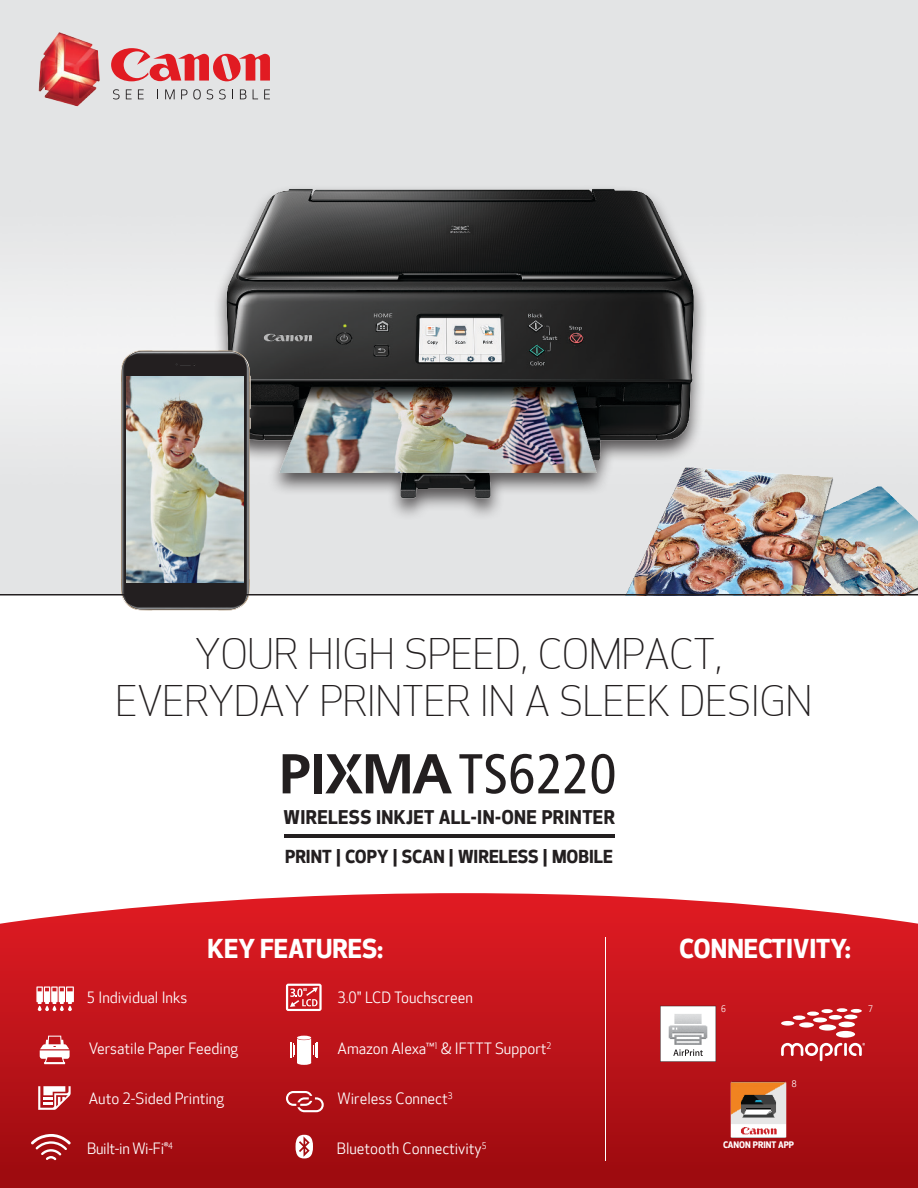
<style>
.page{position:relative;width:918px;height:1188px;background:#fff}
.page>*{position:absolute;margin:0;border:0;box-sizing:border-box;transform-origin:0 0}
.t1{font:300 40.5px/46.5px "Optic Sans 101";color:#231f20;text-align:center}
.t2{font:700 25.5px "Optic Sans 401";color:#fff}
.t3{font:700 18.6px "Optic Sans 401";letter-spacing:.02em;color:#231f20}
.t4{font:700 17.55px "Optic Sans 401";color:#231f20}
.t5{font:15px "Optic Sans 201";color:#fff}
.t6{font:15px "Optic Sans 201";letter-spacing:-.02em;color:#fff}
.t7{font:700 8.85px "Optic Sans 401";color:#fff}
.t8{font:8.7px "Optic Sans 201";color:#fff}
</style>
<div class="page">
<svg style="left:113px;top:48px;width:157px;height:33px;background:#e18286"></svg>
<img style="left:27px;top:27px;width:86px;height:79px">
<svg style="left:113px;top:89px;width:7px;height:10px"></svg>
<svg style="left:126px;top:89px;width:6px;height:10px"></svg>
<svg style="left:138px;top:89px;width:6px;height:10px"></svg>
<svg style="left:165px;top:89px;width:10px;height:10px"></svg>
<svg style="left:181px;top:89px;width:6px;height:10px"></svg>
<svg style="left:193px;top:89px;width:8px;height:10px"></svg>
<svg style="left:207px;top:89px;width:6px;height:10px"></svg>
<svg style="left:219px;top:89px;width:7px;height:10px"></svg>
<svg style="left:240px;top:89px;width:6px;height:10px"></svg>
<svg style="left:253px;top:89px;width:5px;height:10px"></svg>
<svg style="left:264px;top:89px;width:6px;height:10px"></svg>
<img style="left:143px;top:138px;width:605px;height:421px">
<svg style="left:121px;top:351px;width:130px;height:259px;background:#494646"></svg>
<img style="left:595px;top:244px;width:323px;height:350px">
<svg style="left:0;top:893px;width:918px;height:295px;background:#bf1b21"></svg>
<hr style="left:0;top:594px;width:918px;height:2px;background:#231f20">
<hr style="left:284px;top:835px;width:330px;height:3px;background:#231f20">
<svg style="left:459px;top:754px;width:100px;height:40px"></svg>
<svg style="left:565px;top:754px;width:20px;height:39px"></svg>
<svg style="left:592px;top:754px;width:22px;height:40px"></svg>
<svg style="left:283px;top:754px;width:27px;height:39px"></svg>
<div style="left:314px;top:754px;width:8px;height:39px;background:#231f20"></div>
<svg style="left:325px;top:754px;width:127px;height:39px"></svg>
<svg style="left:38px;top:1086px;width:33px;height:24px"></svg>
<svg style="left:40px;top:1036px;width:30px;height:28px"></svg>
<hr style="left:605px;top:937px;width:1px;height:224px;background:#fff">
<svg style="left:296px;top:1135px;width:17px;height:23px"></svg>
<img style="left:126px;top:377px;width:117px;height:205px">
<svg style="left:31px;top:1134px;width:40px;height:26px"></svg>
<svg style="left:36px;top:986px;width:38px;height:25px"></svg>
<img style="left:730px;top:1082px;width:56px;height:56px">
<svg style="left:781px;top:1043px;width:84px;height:18px"></svg>
<div style="left:836px;top:1031px;width:19px;height:7px;background:#fff;border-radius:50%"></div>
<div style="left:839px;top:1022px;width:16px;height:5px;background:#fff;border-radius:50%"></div>
<div style="left:819px;top:1025px;width:17px;height:6px;background:#fff;border-radius:50%"></div>
<svg style="left:799px;top:1022px;width:15px;height:6px"></svg>
<svg style="left:813px;top:1018px;width:14px;height:4px"></svg>
<svg style="left:821px;top:1009px;width:12px;height:4px"></svg>
<svg style="left:807px;top:1012px;width:12px;height:4px"></svg>
<div style="left:793px;top:1015px;width:12px;height:5px;background:#fff;border-radius:50%"></div>
<div style="left:781px;top:1021px;width:13px;height:5px;background:#fff;border-radius:50%"></div>
<div style="left:829px;top:1015px;width:13px;height:5px;background:#fff;border-radius:50%"></div>
<svg style="left:837px;top:1008px;width:10px;height:4px"></svg>
<hr style="left:844px;top:1015px;width:13px;height:4px;background:#fff;border-radius:50%">
<svg style="left:851px;top:1009px;width:11px;height:4px"></svg>
<svg style="left:660px;top:1006px;width:56px;height:56px"></svg>
<img style="left:663px;top:1011px;width:50px;height:36px">
<svg style="left:286px;top:984px;width:36px;height:27px"></svg>
<svg style="left:286px;top:1091px;width:38px;height:21px"></svg>
<hr style="left:297px;top:1036px;width:14px;height:4px;background:#fff;border-radius:50%">
<svg style="left:297px;top:1061px;width:14px;height:4px"></svg>
<svg style="left:291px;top:1038px;width:26px;height:25px"></svg>
<h1 class="t1" style="left:116px;top:633px;width:698px">YOUR HIGH SPEED, COMPACT,<br>EVERYDAY PRINTER IN A SLEEK DESIGN</h1>
<p class="t3" style="left:284px;top:806px;width:333px">WIRELESS INKJET ALL-IN-ONE PRINTER</p>
<p class="t4" style="left:285px;top:846px;width:329px">PRINT | COPY | SCAN | WIRELESS | MOBILE</p>
<p class="t5" style="left:87px;top:989px;width:102px">5 Individual Inks</p>
<h2 class="t2" style="left:208px;top:933px;width:177px">KEY FEATURES:</h2>
<h2 class="t2" style="left:679px;top:933px;width:173px">CONNECTIVITY:</h2>
<p class="t5" style="left:337px;top:989px;width:137px">3.0" LCD Touchscreen</p>
<p class="t8" style="left:721px;top:1004px;width:6px">6</p>
<p class="t8" style="left:868px;top:1004px;width:6px">7</p>
<p class="t5" style="left:89px;top:1040px;width:151px">Versatile Paper Feeding</p>
<p class="t5" style="left:89px;top:1090px;width:137px">Auto 2-Sided Printing</p>
<p class="t6" style="left:87px;top:1140px;width:87px">Built-in Wi-Fi®<sup>4</sup></p>
<p class="t5" style="left:338px;top:1040px;width:215px">Amazon Alexa™<sup>1</sup> &amp; IFTTT Support<sup>2</sup></p>
<p class="t5" style="left:338px;top:1090px;width:117px">Wireless Connect<sup>3</sup></p>
<p class="t5" style="left:337px;top:1140px;width:151px">Bluetooth Connectivity<sup>5</sup></p>
<p class="t8" style="left:792px;top:1079px;width:6px">8</p>
<p class="t7" style="left:723px;top:1140px;width:72px">CANON PRINT APP</p>
</div>
